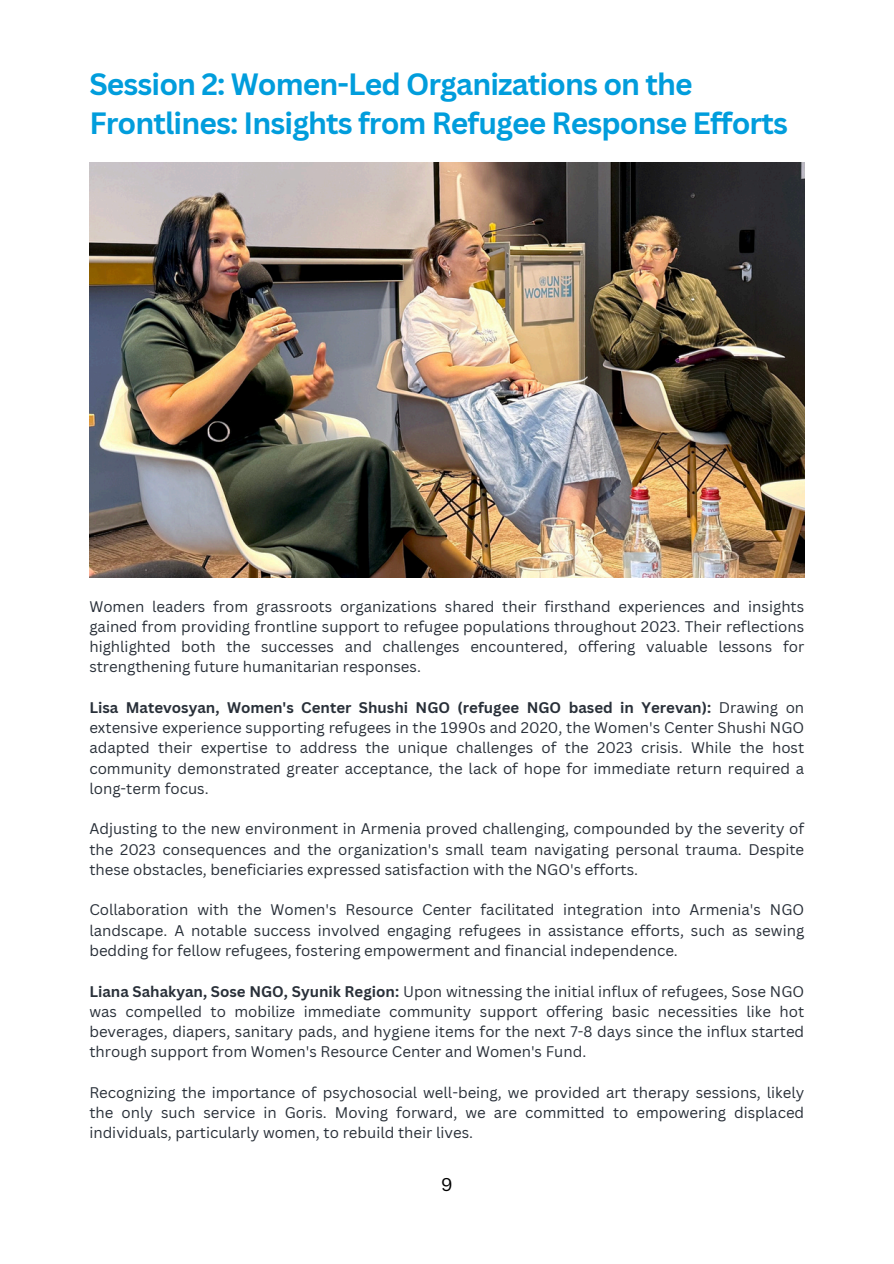
<style>
.page{position:relative;width:894px;height:1264px;background:#fff}
.page>*{position:absolute;margin:0;border:0;box-sizing:border-box;transform-origin:0 0}
.t1{font:700 30px/39.3px "Canva Sans";letter-spacing:-.03em;color:#019ddc}
.t2{font:18px "Canva Sans";color:#000}
.t3{font:15px/20.2px "Canva Sans";color:#293039;text-align:justify}
.s1{font-weight:700}
</style>
<div class="page">
<img style="left:89px;top:162px;width:715px;height:415px">
<p class="t1" style="left:89px;top:64px;width:699px">Session 2: Women-Led Organizations on the<br>Frontlines: Insights from Refugee Response Efforts</p>
<p class="t3" style="left:89px;top:595px;width:716px">Women leaders from grassroots organizations shared their firsthand experiences and insights gained from providing frontline support to refugee populations throughout 2023. Their reflections highlighted both the successes and challenges encountered, offering valuable lessons for strengthening future humanitarian responses.</p>
<p class="t3" style="left:89px;top:697px;width:716px"><span class="s1">Lisa Matevosyan, Women's Center Shushi NGO (refugee NGO based in Yerevan):</span> Drawing on extensive experience supporting refugees in the 1990s and 2020, the Women's Center Shushi NGO adapted their expertise to address the unique challenges of the 2023 crisis. While the host community demonstrated greater acceptance, the lack of hope for immediate return required a long-term focus.</p>
<p class="t3" style="left:89px;top:818px;width:716px">Adjusting to the new environment in Armenia proved challenging, compounded by the severity of the 2023 consequences and the organization's small team navigating personal trauma. Despite these obstacles, beneficiaries expressed satisfaction with the NGO's efforts.</p>
<p class="t3" style="left:89px;top:899px;width:716px">Collaboration with the Women's Resource Center facilitated integration into Armenia's NGO landscape. A notable success involved engaging refugees in assistance efforts, such as sewing bedding for fellow refugees, fostering empowerment and financial independence.</p>
<p class="t3" style="left:89px;top:980px;width:716px"><span class="s1">Liana Sahakyan, Sose NGO, Syunik Region:</span> Upon witnessing the initial influx of refugees, Sose NGO was compelled to mobilize immediate community support offering basic necessities like hot beverages, diapers, sanitary pads, and hygiene items for the next 7-8 days since the influx started through support from Women's Resource Center and Women's Fund.</p>
<p class="t3" style="left:89px;top:1081px;width:716px">Recognizing the importance of psychosocial well-being, we provided art therapy sessions, likely the only such service in Goris. Moving forward, we are committed to empowering displaced individuals, particularly women, to rebuild their lives.</p>
<p class="t2" style="left:441px;top:1172px;width:13px">9</p>
</div>
